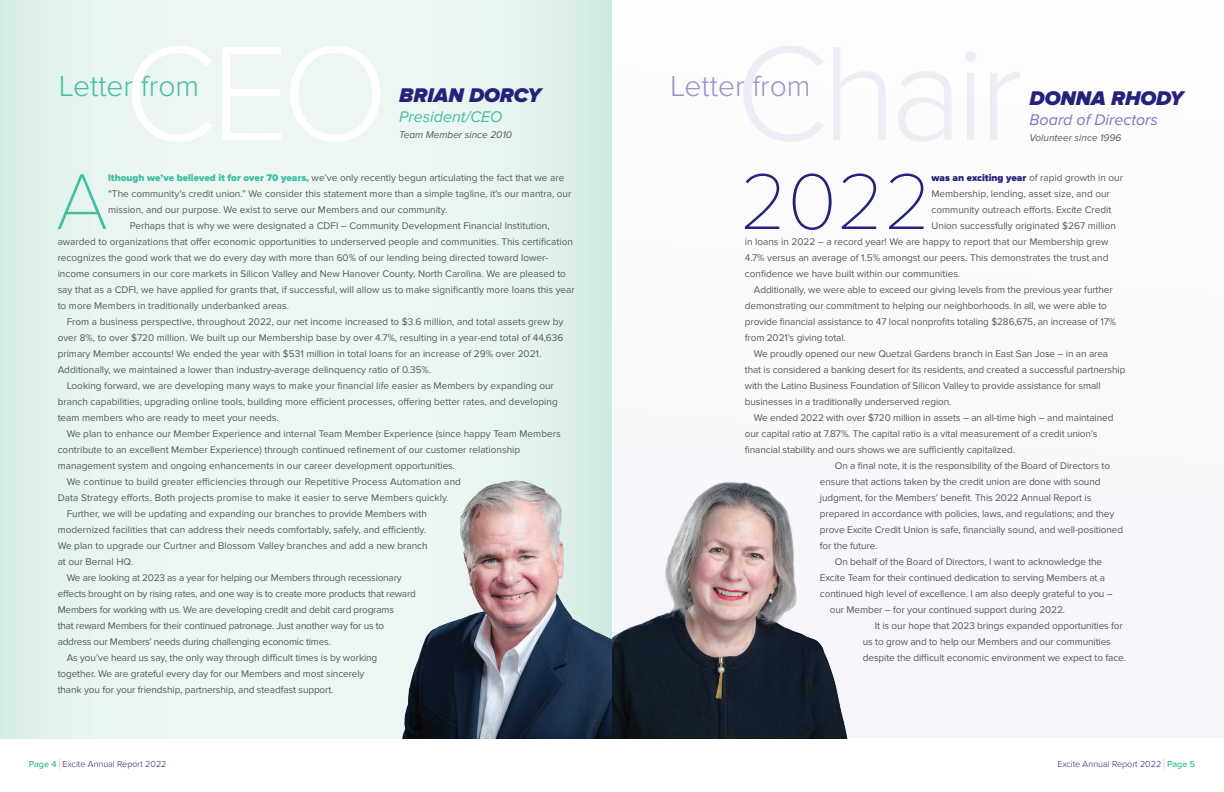
<style>
.page{position:relative;width:1224px;height:792px;background:#fff}
.page>*{position:absolute;margin:0;border:0;box-sizing:border-box;transform-origin:0 0}
.t1{font:100 82px "Proxima Nova T";color:#252279}
.t2{font:100 82px "Proxima Nova T";color:#42bea0}
.t3{font:300 30px "Proxima Nova";color:#42bea0}
.t4{font:300 30px "Proxima Nova";color:#9a91c6}
.t5{font:italic 900 20.6px "Proxima Nova";color:#252279}
.t6{font:italic 16px "Proxima Nova";color:#7f76b7}
.t7{font:italic 16px "Proxima Nova";color:#42bea0}
.t8{font:10px "Proxima Nova";color:#57585a}
.t9{font:10px "Proxima Nova";letter-spacing:-.02em;color:#57585a}
.t10{font:italic 10px "Proxima Nova";color:#57585a}
.t11{font:300 9px "Proxima Nova";color:#252279}
.s1{font-weight:900;color:#42bea0}
.s2{font-weight:900;color:#252279}
.s3{font-weight:600;color:#42bea0}
.s4{font-size:16.2px;color:#f47d4d}
</style>
<div class="page">
<div style="left:613px;top:0;width:611px;height:738px;background:#fafafc"></div>
<img style="left:612px;top:482px;width:236px;height:256px">
<svg style="left:0;top:0;width:612px;height:738px;background:#dde8e5"></svg>
<svg style="left:343px;top:610px;width:12px;height:12px"></svg>
<h2 class="t3" style="left:59px;top:68px;width:142px">Letter from</h2>
<h3 class="t5" style="left:399px;top:84px;width:143px">BRIAN DORCY</h3>
<h3 class="t7" style="left:399px;top:107px;width:105px">President/CEO</h3>
<p class="t10" style="left:399px;top:129px;width:114px">Team Member since 2010</p>
<h1 class="t2" style="left:56px;top:155px;width:54px">A</h1>
<p class="t8" style="left:108px;top:172px;width:458px"><span class="s1">lthough we’ve believed it for over 70 years,</span> we’ve only recently begun articulating the fact that we are</p>
<p class="t8" style="left:108px;top:188px;width:465px">“The community’s credit union.” We consider this statement more than a simple tagline, it’s our mantra, our</p>
<p class="t8" style="left:108px;top:204px;width:341px">mission, and our purpose. We exist to serve our Members and our community.</p>
<p class="t8" style="left:130px;top:220px;width:421px">Perhaps that is why we were designated a CDFI – Community Development Financial Institution,</p>
<p class="t8" style="left:58px;top:236px;width:517px">awarded to organizations that offer economic opportunities to underserved people and communities. This certification</p>
<p class="t8" style="left:58px;top:252px;width:492px">recognizes the good work that we do every day with more than 60% of our lending being directed toward lower-</p>
<p class="t8" style="left:58px;top:268px;width:510px">income consumers in our core markets in Silicon Valley and New Hanover County, North Carolina. We are pleased to</p>
<p class="t8" style="left:58px;top:284px;width:519px">say that as a CDFI, we have applied for grants that, if successful, will allow us to make significantly more loans this year</p>
<p class="t8" style="left:58px;top:300px;width:233px">to more Members in traditionally underbanked areas.</p>
<p class="t8" style="left:67px;top:316px;width:498px">From a business perspective, throughout 2022, our net income increased to $3.6 million, and total assets grew by</p>
<p class="t8" style="left:58px;top:332px;width:507px">over 8%, to over $720 million. We built up our Membership base by over 4.7%, resulting in a year-end total of 44,636</p>
<p class="t8" style="left:58px;top:348px;width:485px">primary Member accounts! We ended the year with $531 million in total loans for an increase of 29% over 2021.</p>
<p class="t8" style="left:58px;top:364px;width:375px">Additionally, we maintained a lower than industry-average delinquency ratio of 0.35%.</p>
<p class="t8" style="left:67px;top:380px;width:489px">Looking forward, we are developing many ways to make your financial life easier as Members by expanding our</p>
<p class="t8" style="left:58px;top:396px;width:502px">branch capabilities, upgrading online tools, building more efficient processes, offering better rates, and developing</p>
<p class="t8" style="left:58px;top:412px;width:223px">team members who are ready to meet your needs.</p>
<p class="t8" style="left:67px;top:428px;width:495px">We plan to enhance our Member Experience and internal Team Member Experience (since happy Team Members</p>
<p class="t8" style="left:58px;top:444px;width:464px">contribute to an excellent Member Experience) through continued refinement of our customer relationship</p>
<p class="t8" style="left:58px;top:460px;width:399px">management system and ongoing enhancements in our career development opportunities.</p>
<p class="t8" style="left:67px;top:476px;width:396px">We continue to build greater efficiencies through our Repetitive Process Automation and</p>
<p class="t8" style="left:58px;top:492px;width:393px">Data Strategy efforts. Both projects promise to make it easier to serve Members quickly.</p>
<p class="t8" style="left:67px;top:508px;width:362px">Further, we will be updating and expanding our branches to provide Members with</p>
<p class="t8" style="left:58px;top:524px;width:370px">modernized facilities that can address their needs comfortably, safely, and efficiently.</p>
<p class="t8" style="left:58px;top:540px;width:372px">We plan to upgrade our Curtner and Blossom Valley branches and add a new branch</p>
<p class="t8" style="left:58px;top:556px;width:77px">at our Bernal HQ.</p>
<p class="t9" style="left:67px;top:572px;width:337px">We are looking at 2023 as a year for helping our Members through recessionary</p>
<p class="t9" style="left:58px;top:588px;width:360px">effects brought on by rising rates, and one way is to create more products that reward</p>
<p class="t9" style="left:58px;top:604px;width:338px">Members for working with us. We are developing credit and debit card programs</p>
<p class="t9" style="left:58px;top:620px;width:328px">that reward Members for their continued patronage. Just another way for us to</p>
<p class="t9" style="left:58px;top:636px;width:275px">address our Members’ needs during challenging economic times.</p>
<p class="t8" style="left:67px;top:652px;width:312px">As you’ve heard us say, the only way through difficult times is by working</p>
<p class="t8" style="left:58px;top:668px;width:308px">together. We are grateful every day for our Members and most sincerely</p>
<p class="t8" style="left:58px;top:684px;width:277px">thank you for your friendship, partnership, and steadfast support.</p>
<h2 class="t4" style="left:670px;top:68px;width:142px">Letter from</h2>
<h3 class="t5" style="left:1030px;top:87px;width:155px">DONNA RHODY</h3>
<h3 class="t6" style="left:1030px;top:110px;width:130px">Board of Directors</h3>
<p class="t10" style="left:1030px;top:132px;width:93px">Volunteer since 1996</p>
<h1 class="t1" style="left:740px;top:155px;width:193px">2022</h1>
<p class="t8" style="left:932px;top:172px;width:193px"><span class="s2">was an exciting year</span> of rapid growth in our</p>
<p class="t8" style="left:932px;top:188px;width:180px">Membership, lending, asset size, and our</p>
<p class="t8" style="left:932px;top:204px;width:181px">community outreach efforts. Excite Credit</p>
<p class="t8" style="left:932px;top:220px;width:186px">Union successfully originated $267 million</p>
<p class="t8" style="left:745px;top:236px;width:365px">in loans in 2022 – a record year! We are happy to report that our Membership grew</p>
<p class="t8" style="left:745px;top:252px;width:365px">4.7% versus an average of 1.5% amongst our peers. This demonstrates the trust and</p>
<p class="t8" style="left:745px;top:268px;width:217px">confidence we have built within our communities.</p>
<p class="t8" style="left:754px;top:284px;width:360px">Additionally, we were able to exceed our giving levels from the previous year further</p>
<p class="t8" style="left:745px;top:300px;width:364px">demonstrating our commitment to helping our neighborhoods. In all, we were able to</p>
<p class="t8" style="left:745px;top:316px;width:373px">provide financial assistance to 47 local nonprofits totaling $286,675, an increase of 17%</p>
<p class="t8" style="left:745px;top:332px;width:102px">from 2021’s giving total.</p>
<p class="t8" style="left:754px;top:348px;width:356px">We proudly opened our new Quetzal Gardens branch in East San Jose – in an area</p>
<p class="t8" style="left:745px;top:364px;width:382px">that is considered a banking desert for its residents, and created a successful partnership</p>
<p class="t8" style="left:745px;top:380px;width:357px">with the Latino Business Foundation of Silicon Valley to provide assistance for small</p>
<p class="t8" style="left:745px;top:396px;width:208px">businesses in a traditionally underserved region.</p>
<p class="t8" style="left:754px;top:412px;width:361px">We ended 2022 with over $720 million in assets – an all-time high – and maintained</p>
<p class="t8" style="left:745px;top:428px;width:354px">our capital ratio at 7.87%. The capital ratio is a vital measurement of a credit union’s</p>
<p class="t8" style="left:745px;top:444px;width:272px">financial stability and ours shows we are sufficiently capitalized.</p>
<p class="t8" style="left:835px;top:460px;width:277px">On a final note, it is the responsibility of the Board of Directors to</p>
<p class="t8" style="left:820px;top:476px;width:282px">ensure that actions taken by the credit union are done with sound</p>
<p class="t8" style="left:820px;top:492px;width:273px">judgment, for the Members’ benefit. This 2022 Annual Report is</p>
<p class="t8" style="left:820px;top:508px;width:296px">prepared in accordance with policies, laws, and regulations; and they</p>
<p class="t8" style="left:820px;top:524px;width:305px">prove Excite Credit Union is safe, financially sound, and well-positioned</p>
<p class="t8" style="left:820px;top:540px;width:59px">for the future.</p>
<p class="t8" style="left:835px;top:556px;width:269px">On behalf of the Board of Directors, I want to acknowledge the</p>
<p class="t8" style="left:820px;top:572px;width:287px">Excite Team for their continued dedication to serving Members at a</p>
<p class="t8" style="left:820px;top:588px;width:294px">continued high level of excellence. I am also deeply grateful to you –</p>
<p class="t8" style="left:830px;top:604px;width:237px">our Member – for your continued support during 2022.</p>
<p class="t8" style="left:875px;top:620px;width:250px">It is our hope that 2023 brings expanded opportunities for</p>
<p class="t8" style="left:863px;top:636px;width:250px">us to grow and to help our Members and our communities</p>
<p class="t8" style="left:863px;top:652px;width:265px">despite the difficult economic environment we expect to face.</p>
<p class="t11" style="left:29px;top:759px;width:139px"><span class="s3">Page 4</span> <span class="s4">I</span> Excite Annual Report 2022</p>
<p class="t11" style="left:1057px;top:759px;width:139px">Excite Annual Report 2022 <span class="s4">I</span> <span class="s3">Page 5</span></p>
</div>
